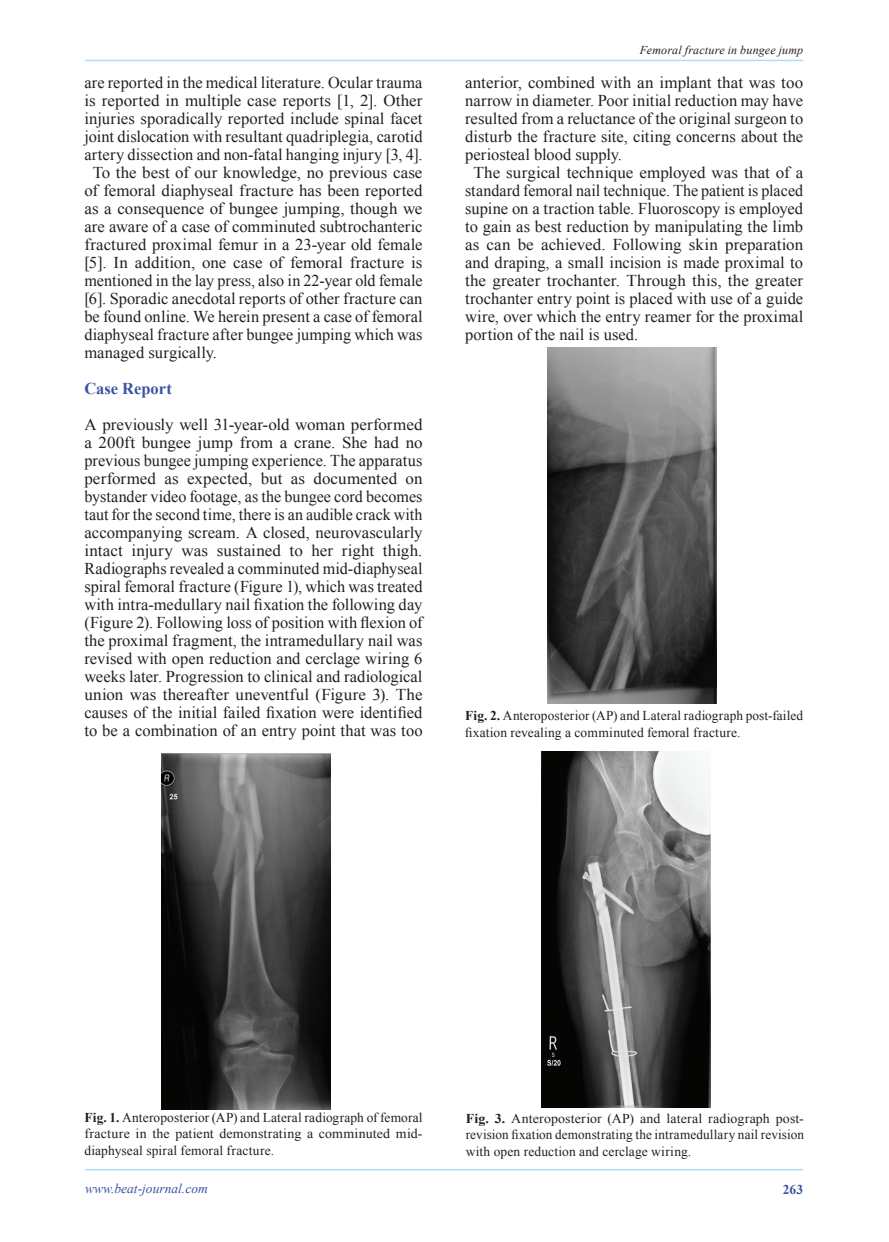
<style>
.page{position:relative;width:889px;height:1242px;background:#fff}
.page>*{position:absolute;margin:0;border:0;box-sizing:border-box;transform-origin:0 0}
.t1{font:16.5px/18px "Times New Roman";letter-spacing:.005em;color:#231f20;text-align:justify}
.t2{font:700 16.5px "Times New Roman";color:#3a53a3}
.t3{font:13.5px/16.2px "Times New Roman";letter-spacing:.01em;color:#231f20;text-align:justify}
.t4{font:italic 13.5px "Times New Roman";color:#3a53a3}
.t5{font:700 13.5px "Times New Roman";color:#3a53a3}
.t6{font:italic 12px "Times New Roman";letter-spacing:.015em;color:#231f20}
.s1{font-weight:700}
</style>
<div class="page">
<hr style="left:85px;top:1169px;width:718px;height:1px;background:#aae0f9">
<hr style="left:85px;top:60px;width:718px;height:1px;background:#aae0f9">
<img style="left:162px;top:753px;width:169px;height:356px">
<img style="left:547px;top:347px;width:169px;height:356px">
<img style="left:541px;top:751px;width:169px;height:356px">
<p class="t1" style="left:84px;top:73px;width:339px">are reported in the medical literature. Ocular trauma</p>
<p class="t1" style="left:84px;top:91px;width:340px">is reported in multiple case reports [1, 2]. Other</p>
<p class="t1" style="left:84px;top:109px;width:340px">injuries sporadically reported include spinal facet</p>
<p class="t1" style="left:84px;top:127px;width:340px">joint dislocation with resultant quadriplegia, carotid</p>
<p class="t1" style="left:84px;top:145px;width:340px">artery dissection and non-fatal hanging injury [3, 4].</p>
<p class="t1" style="left:93px;top:163px;width:331px">To the best of our knowledge, no previous case</p>
<p class="t1" style="left:84px;top:181px;width:340px">of femoral diaphyseal fracture has been reported</p>
<p class="t1" style="left:84px;top:199px;width:339px">as a consequence of bungee jumping, though we</p>
<p class="t1" style="left:84px;top:217px;width:340px">are aware of a case of comminuted subtrochanteric</p>
<p class="t1" style="left:84px;top:235px;width:340px">fractured proximal femur in a 23-year old female</p>
<p class="t1" style="left:84px;top:253px;width:340px">[5]. In addition, one case of femoral fracture is</p>
<p class="t1" style="left:84px;top:271px;width:340px">mentioned in the lay press, also in 22-year old female</p>
<p class="t1" style="left:84px;top:289px;width:340px">[6]. Sporadic anecdotal reports of other fracture can</p>
<p class="t1" style="left:84px;top:307px;width:340px">be found online. We herein present a case of femoral</p>
<p class="t1" style="left:84px;top:325px;width:340px">diaphyseal fracture after bungee jumping which was</p>
<p class="t1" style="left:84px;top:343px;width:134px">managed surgically.</p>
<p class="t2" style="left:84px;top:377px;width:89px">Case Report</p>
<p class="t1" style="left:84px;top:415px;width:340px">A previously well 31-year-old woman performed a 200ft bungee jump from a crane. She had no previous bungee jumping experience. The apparatus performed as expected, but as documented on bystander video footage, as the bungee cord becomes taut for the second time, there is an audible crack with accompanying scream. A closed, neurovascularly intact injury was sustained to her right thigh.<br>Radiographs revealed a comminuted mid-diaphyseal spiral femoral fracture (Figure 1), which was treated with intra-medullary nail fixation the following day (Figure 2). Following loss of position with flexion of the proximal fragment, the intramedullary nail was revised with open reduction and cerclage wiring 6 weeks later. Progression to clinical and radiological union was thereafter uneventful (Figure 3). The causes of the initial failed fixation were identified to be a combination of an entry point that was too</p>
<p class="t6" style="left:640px;top:42px;width:165px">Femoral fracture in bungee jump</p>
<p class="t1" style="left:465px;top:73px;width:340px">anterior, combined with an implant that was too</p>
<p class="t1" style="left:465px;top:91px;width:340px">narrow in diameter. Poor initial reduction may have</p>
<p class="t1" style="left:465px;top:109px;width:340px">resulted from a reluctance of the original surgeon to</p>
<p class="t1" style="left:465px;top:127px;width:340px">disturb the fracture site, citing concerns about the</p>
<p class="t1" style="left:465px;top:145px;width:158px">periosteal blood supply.</p>
<p class="t1" style="left:473px;top:163px;width:331px">The surgical technique employed was that of a</p>
<p class="t1" style="left:465px;top:181px;width:340px">standard femoral nail technique. The patient is placed</p>
<p class="t1" style="left:465px;top:199px;width:340px">supine on a traction table. Fluoroscopy is employed</p>
<p class="t1" style="left:465px;top:217px;width:339px">to gain as best reduction by manipulating the limb</p>
<p class="t1" style="left:465px;top:235px;width:340px">as can be achieved. Following skin preparation</p>
<p class="t1" style="left:465px;top:253px;width:340px">and draping, a small incision is made proximal to</p>
<p class="t1" style="left:465px;top:271px;width:340px">the greater trochanter. Through this, the greater</p>
<p class="t1" style="left:465px;top:289px;width:340px">trochanter entry point is placed with use of a guide</p>
<p class="t1" style="left:465px;top:307px;width:340px">wire, over which the entry reamer for the proximal</p>
<p class="t1" style="left:465px;top:325px;width:175px">portion of the nail is used.</p>
<p class="t3" style="left:465px;top:707px;width:340px"><span class="s1">Fig. 2.</span> Anteroposterior (AP) and Lateral radiograph post-failed fixation revealing a comminuted femoral fracture.</p>
<p class="t3" style="left:84px;top:1109px;width:340px"><span class="s1">Fig. 1.</span> Anteroposterior (AP) and Lateral radiograph of femoral fracture in the patient demonstrating a comminuted mid&shy;diaphyseal spiral femoral fracture.</p>
<p class="t3" style="left:466px;top:1110px;width:340px"><span class="s1">Fig. 3.</span> Anteroposterior (AP) and lateral radiograph post&shy;revision fixation demonstrating the intramedullary nail revision with open reduction and cerclage wiring.</p>
<p class="t4" style="left:85px;top:1179px;width:124px">www.beat-journal.com</p>
<p class="t5" style="left:782px;top:1179px;width:22px">263</p>
</div>
